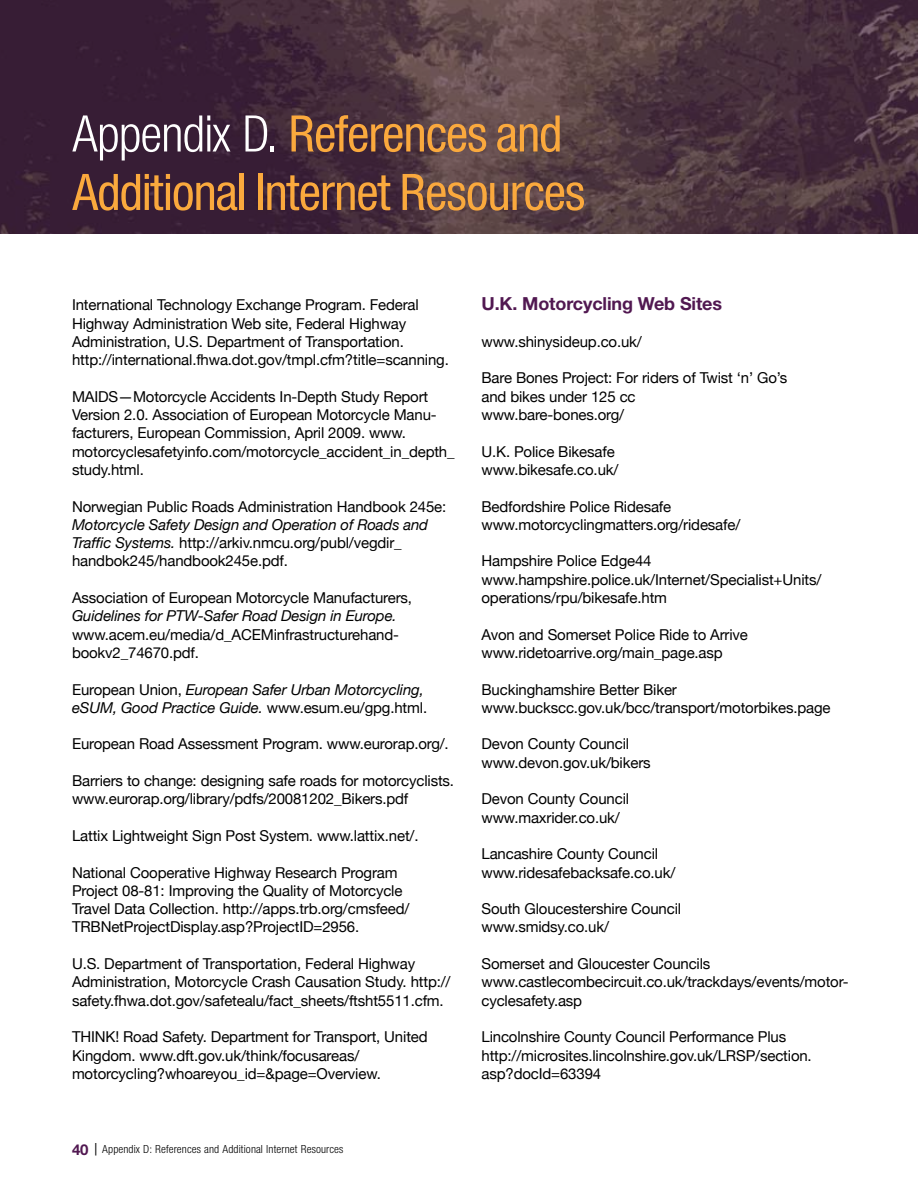
<style>
.page{position:relative;width:918px;height:1188px;background:#fff}
.page>*{position:absolute;margin:0;border:0;box-sizing:border-box;transform-origin:0 0}
.t1{font:500 54px/58.5px "Nimbus San Nov Con";letter-spacing:-.02em;color:#faa93d}
.t2{font:700 18px "Helvetica Neue";letter-spacing:-.005em;color:#511851}
.t3{font:15px/18.3px "Helvetica Neue";letter-spacing:-.01em;color:#000}
.t4{font:italic 15px/18.3px "Helvetica Neue";letter-spacing:-.01em;color:#000}
.t5{font:12px "Nimbus San Nov Con";letter-spacing:.01em;color:#000}
.s1{font-weight:400;color:#fff}
.s2{font-style:italic}
.s3{font-style:normal}
.s4{font-family:"Helvetica Neue";font-weight:700;font-size:15px;color:#511851}
.s5{font-size:15px}
</style>
<div class="page">
<img style="left:0;top:0;width:918px;height:234px">
<h1 class="t1" style="left:72px;top:105px;width:515px"><span class="s1">Appendix D.</span> References and<br>Additional Internet Resources</h1>
<p class="t3" style="left:72px;top:296px;width:378px">International Technology Exchange Program. Federal Highway Administration Web site, Federal Highway Administration, U.S. Department of Transportation. http://international.fhwa.dot.gov/tmpl.cfm?title=scanning.</p>
<p class="t3" style="left:72px;top:387px;width:384px">MAIDS—Motorcycle Accidents In-Depth Study Report Version 2.0. Association of European Motorcycle Manu&shy;facturers, European Commission, April 2009. www. motorcyclesafetyinfo.com/motorcycle_accident_in_depth_ study.html.</p>
<p class="t3" style="left:72px;top:497px;width:376px">Norwegian Public Roads Administration Handbook 245e:</p>
<p class="t3" style="left:72px;top:515px;width:358px"><span class="s2">Motorcycle Safety Design and Operation of Roads and<br>Traffic Systems.</span> http://arkiv.nmcu.org/publ/vegdir_ handbok245/handbook245e.pdf.</p>
<p class="t3" style="left:72px;top:588px;width:342px">Association of European Motorcycle Manufacturers,</p>
<p class="t4" style="left:72px;top:607px;width:326px">Guidelines for PTW-Safer Road Design in Europe.</p>
<p class="t3" style="left:72px;top:625px;width:329px">www.acem.eu/media/d_ACEMinfrastructurehand&shy;bookv2_74670.pdf.</p>
<p class="t4" style="left:72px;top:680px;width:357px"><span class="s3">European Union,</span> European Safer Urban Motorcycling, eSUM, Good Practice Guide. <span class="s3">www.esum.eu/gpg.html.</span></p>
<p class="t3" style="left:72px;top:735px;width:378px">European Road Assessment Program. www.eurorap.org/.</p>
<p class="t3" style="left:72px;top:771px;width:384px">Barriers to change: designing safe roads for motorcyclists. www.eurorap.org/library/pdfs/20081202_Bikers.pdf</p>
<p class="t3" style="left:72px;top:826px;width:348px">Lattix Lightweight Sign Post System. www.lattix.net/.</p>
<p class="t3" style="left:72px;top:863px;width:339px">National Cooperative Highway Research Program Project 08-81: Improving the Quality of Motorcycle Travel Data Collection. http://apps.trb.org/cmsfeed/ TRBNetProjectDisplay.asp?ProjectID=2956.</p>
<p class="t3" style="left:72px;top:954px;width:380px">U.S. Department of Transportation, Federal Highway<br>Administration, Motorcycle Crash Causation Study. http:// safety.fhwa.dot.gov/safetealu/fact_sheets/ftsht5511.cfm.</p>
<p class="t3" style="left:72px;top:1028px;width:357px">THINK! Road Safety. Department for Transport, United<br>Kingdom. www.dft.gov.uk/think/focusareas/ motorcycling?whoareyou_id=&amp;page=Overview.</p>
<p class="t5" style="left:72px;top:1143px;width:273px"><span class="s4">40</span> <span class="s5">|</span> Appendix D: References and Additional Internet Resources</p>
<p class="t2" style="left:482px;top:293px;width:242px">U.K. Motorcycling Web Sites</p>
<p class="t3" style="left:482px;top:332px;width:162px">www.shinysideup.co.uk/</p>
<p class="t3" style="left:482px;top:369px;width:307px">Bare Bones Project: For riders of Twist ‘n’ Go’s and bikes under 125 cc<br>www.bare-bones.org/</p>
<p class="t3" style="left:482px;top:442px;width:138px">U.K. Police Bikesafe www.bikesafe.co.uk/</p>
<p class="t3" style="left:482px;top:497px;width:260px">Bedfordshire Police Ridesafe www.motorcyclingmatters.org/ridesafe/</p>
<p class="t3" style="left:482px;top:552px;width:341px">Hampshire Police Edge44 www.hampshire.police.uk/Internet/Specialist+Units/ operations/rpu/bikesafe.htm</p>
<p class="t3" style="left:482px;top:625px;width:268px">Avon and Somerset Police Ride to Arrive www.ridetoarrive.org/main_page.asp</p>
<p class="t3" style="left:482px;top:680px;width:351px">Buckinghamshire Better Biker www.buckscc.gov.uk/bcc/transport/motorbikes.page</p>
<p class="t3" style="left:482px;top:735px;width:171px">Devon County Council www.devon.gov.uk/bikers</p>
<p class="t3" style="left:482px;top:790px;width:149px">Devon County Council www.maxrider.co.uk/</p>
<p class="t3" style="left:482px;top:845px;width:195px">Lancashire County Council www.ridesafebacksafe.co.uk/</p>
<p class="t3" style="left:482px;top:899px;width:201px">South Gloucestershire Council www.smidsy.co.uk/</p>
<p class="t3" style="left:482px;top:954px;width:369px">Somerset and Gloucester Councils www.castlecombecircuit.co.uk/trackdays/events/motor&shy;cyclesafety.asp</p>
<p class="t3" style="left:482px;top:1028px;width:332px">Lincolnshire County Council Performance Plus http://microsites.lincolnshire.gov.uk/LRSP/section. asp?docId=63394</p>
</div>
